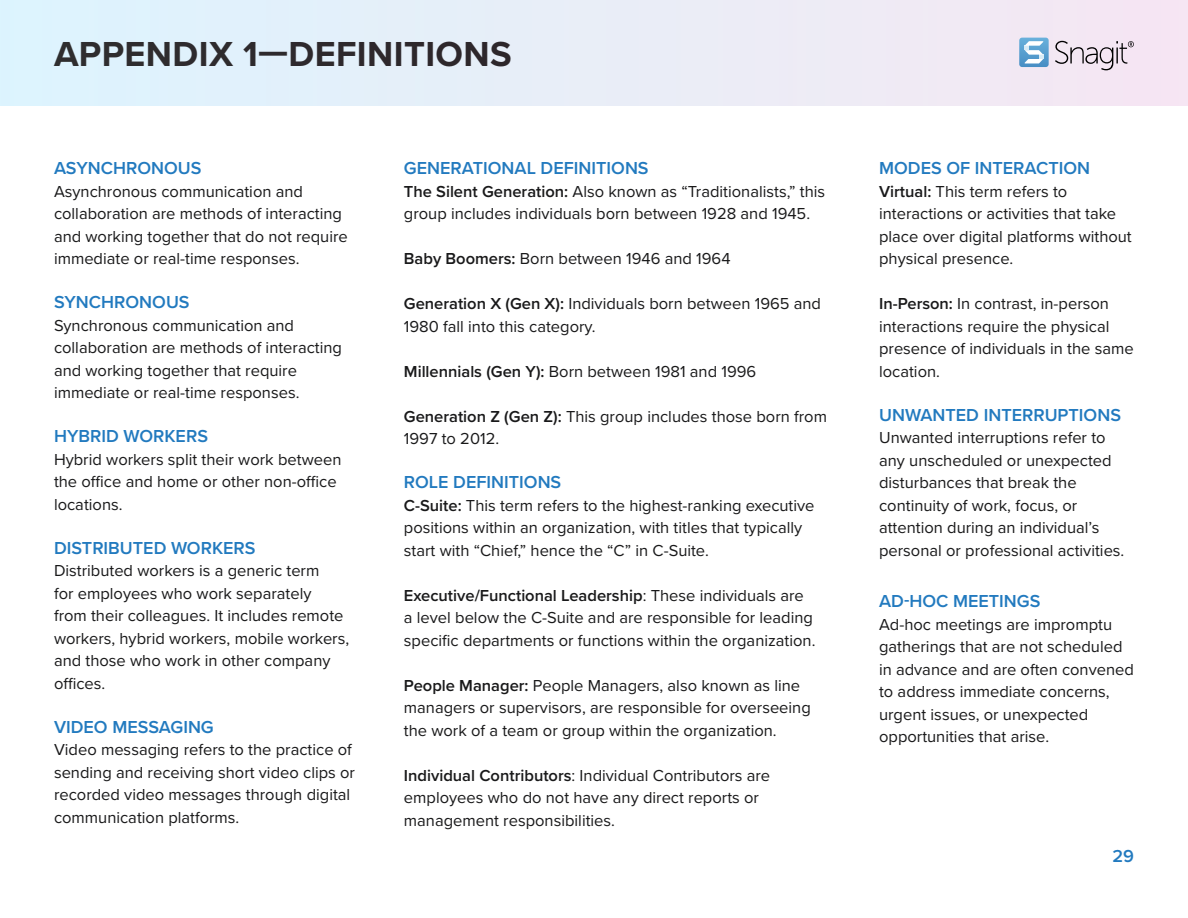
<style>
.page{position:relative;width:1188px;height:918px;background:#fff}
.page>*{position:absolute;margin:0;border:0;box-sizing:border-box;transform-origin:0 0}
.t1{font:700 36px "Proxima Nova";letter-spacing:.01em;color:#19191a}
.t2{font:600 18px "Proxima Nova";color:#227abf}
.t3{font:16.5px/22.5px "Proxima Nova";color:#19191a}
.s1{font-weight:600}
</style>
<div class="page">
<svg style="left:0;top:0;width:1188px;height:106px;background:#e8edf7"></svg>
<svg style="left:1055px;top:41px;width:79px;height:29px;background:#cdc2cd"></svg>
<svg style="left:1019px;top:38px;width:30px;height:29px"></svg>
<h1 class="t1" style="left:54px;top:27px;width:459px">APPENDIX 1—DEFINITIONS</h1>
<p class="t2" style="left:54px;top:155px;width:149px">ASYNCHRONOUS</p>
<p class="t3" style="left:54px;top:179px;width:295px">Asynchronous communication and collaboration are methods of interacting and working together that do not require immediate or real-time responses.</p>
<p class="t2" style="left:54px;top:289px;width:137px">SYNCHRONOUS</p>
<p class="t3" style="left:54px;top:313px;width:290px">Synchronous communication and collaboration are methods of interacting and working together that require immediate or real-time responses.</p>
<p class="t2" style="left:54px;top:423px;width:156px">HYBRID WORKERS</p>
<p class="t3" style="left:54px;top:447px;width:289px">Hybrid workers split their work between the office and home or other non-office locations.</p>
<p class="t2" style="left:54px;top:534px;width:203px">DISTRIBUTED WORKERS</p>
<p class="t3" style="left:54px;top:559px;width:297px">Distributed workers is a generic term<br>for employees who work separately<br>from their colleagues. It includes remote workers, hybrid workers, mobile workers, and those who work in other company offices.</p>
<p class="t2" style="left:54px;top:714px;width:161px">VIDEO MESSAGING</p>
<p class="t3" style="left:54px;top:738px;width:303px">Video messaging refers to the practice of sending and receiving short video clips or recorded video messages through digital communication platforms.</p>
<p class="t2" style="left:404px;top:155px;width:246px">GENERATIONAL DEFINITIONS</p>
<p class="t3" style="left:404px;top:179px;width:423px"><span class="s1">The Silent Generation:</span> Also known as “Traditionalists,” this group includes individuals born between 1928 and 1945.</p>
<p class="t3" style="left:404px;top:247px;width:328px"><span class="s1">Baby Boomers:</span> Born between 1946 and 1964</p>
<p class="t3" style="left:404px;top:292px;width:419px"><span class="s1">Generation X (Gen X):</span> Individuals born between 1965 and<br>1980 fall into this category.</p>
<p class="t3" style="left:404px;top:359px;width:354px"><span class="s1">Millennials (Gen Y):</span> Born between 1981 and 1996</p>
<p class="t3" style="left:404px;top:404px;width:425px"><span class="s1">Generation Z (Gen Z):</span> This group includes those born from<br>1997 to 2012.</p>
<p class="t2" style="left:404px;top:469px;width:159px">ROLE DEFINITIONS</p>
<p class="t3" style="left:404px;top:493px;width:412px"><span class="s1">C-Suite:</span> This term refers to the highest-ranking executive positions within an organization, with titles that typically start with “Chief,” hence the “C” in C-Suite.</p>
<p class="t3" style="left:404px;top:583px;width:413px"><span class="s1">Executive/Functional Leadership</span>: These individuals are a level below the C-Suite and are responsible for leading specific departments or functions within the organization.</p>
<p class="t3" style="left:404px;top:673px;width:408px"><span class="s1">People Manager:</span> People Managers, also known as line managers or supervisors, are responsible for overseeing the work of a team or group within the organization.</p>
<p class="t3" style="left:404px;top:763px;width:368px"><span class="s1">Individual Contributors</span>: Individual Contributors are employees who do not have any direct reports or management responsibilities.</p>
<p class="t2" style="left:879px;top:155px;width:213px">MODES OF INTERACTION</p>
<p class="t3" style="left:879px;top:179px;width:254px"><span class="s1">Virtual:</span> This term refers to interactions or activities that take place over digital platforms without physical presence.</p>
<p class="t3" style="left:879px;top:292px;width:256px"><span class="s1">In-Person:</span> In contrast, in-person interactions require the physical presence of individuals in the same location.</p>
<p class="t2" style="left:879px;top:401px;width:243px">UNWANTED INTERRUPTIONS</p>
<p class="t3" style="left:879px;top:426px;width:247px">Unwanted interruptions refer to any unscheduled or unexpected disturbances that break the continuity of work, focus, or attention during an individual’s personal or professional activities.</p>
<p class="t2" style="left:879px;top:588px;width:163px">AD-HOC MEETINGS</p>
<p class="t3" style="left:879px;top:612px;width:256px">Ad-hoc meetings are impromptu gatherings that are not scheduled in advance and are often convened to address immediate concerns, urgent issues, or unexpected opportunities that arise.</p>
<p class="t2" style="left:1112px;top:842px;width:23px">29</p>
</div>
